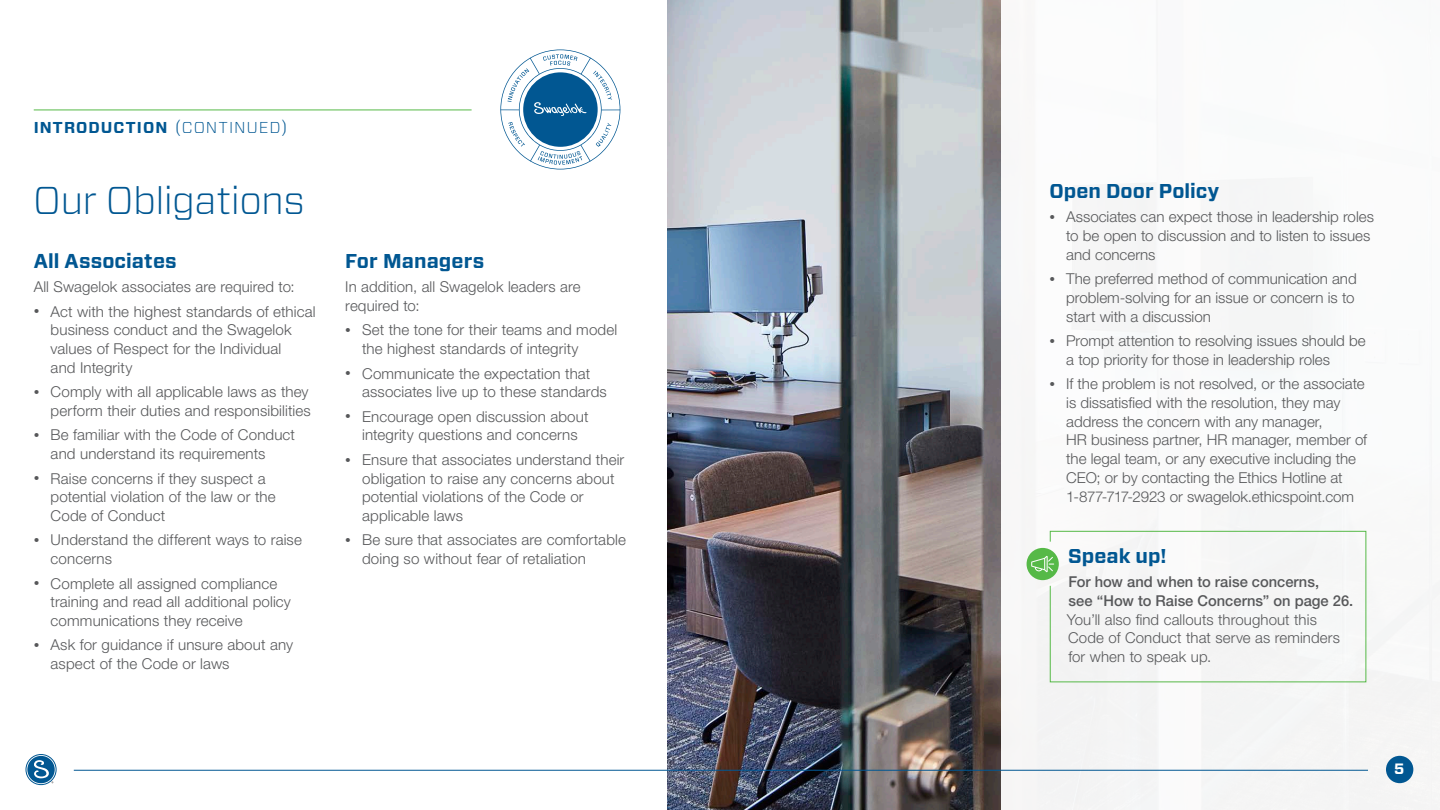
<style>
.page{position:relative;width:1440px;height:810px;background:#fff}
.page>*{position:absolute;margin:0;border:0;box-sizing:border-box;transform-origin:0 0}
.t1{font:300 38.75px "Forza";letter-spacing:-.015em;color:#015792}
.t2{font:700 20px "Forza";letter-spacing:.005em;color:#015792}
.t3{font:700 15.75px "Forza";letter-spacing:.065em;color:#015792}
.t4{font:300 15px/18.8px "Helvetica Neue LT Std";letter-spacing:.005em;color:#57585a}
.t5{font:700 15px "Forza";color:#fff}
.s1{font-weight:300;font-size:18.75px}
.s2{font-weight:300}
.s3{font-size:11.25px}
.s4{font-weight:500}
</style>
<div class="page">
<img style="left:668px;top:0;width:333px;height:810px">
<svg style="left:26px;top:755px;width:30px;height:30px"></svg>
<div style="left:25px;top:754px;width:32px;height:31px;border:1px solid #015792;border-radius:50%"></div>
<div style="left:27px;top:756px;width:28px;height:27px;background:#015792;border-radius:50%"></div>
<svg style="left:34px;top:760px;width:19px;height:23px"></svg>
<div style="left:1386px;top:756px;width:27px;height:27px;background:#015792;border-radius:50%"></div>
<hr style="left:74px;top:770px;width:1294px;height:1px;background:#015792">
<svg style="left:500px;top:49px;width:120px;height:120px"></svg>
<hr style="left:34px;top:110px;width:438px;height:1px;background:#56b947">
<div style="left:1050px;top:531px;width:317px;height:152px;background:#f5f5f6"></div>
<svg style="left:1027px;top:548px;width:32px;height:32px"></svg>
<p class="t3" style="left:34px;top:117px;width:255px">INTRODUCTION <span class="s1">(</span><span class="s2">CONTINUED</span><span class="s1">)</span></p>
<p class="t1" style="left:33px;top:173px;width:273px">Our Obligations</p>
<p class="t2" style="left:34px;top:248px;width:144px">All Associates</p>
<p class="t4" style="left:34px;top:277px;width:263px">All Swagelok associates are required to:</p>
<p class="t4" style="left:51px;top:302px;width:267px;text-indent:-17px"><span class="s3">•</span> Act with the highest standards of ethical business conduct and the Swagelok values of Respect for the Individual<br>and Integrity</p>
<p class="t4" style="left:34px;top:382px;width:279px;text-align:right"><span class="s3">•</span> Comply with all applicable laws as they perform their duties and responsibilities</p>
<p class="t4" style="left:51px;top:425px;width:246px;text-indent:-17px"><span class="s3">•</span> Be familiar with the Code of Conduct and understand its requirements</p>
<p class="t4" style="left:51px;top:469px;width:227px;text-indent:-17px"><span class="s3">•</span> Raise concerns if they suspect a potential violation of the law or the<br>Code of Conduct</p>
<p class="t4" style="left:51px;top:530px;width:253px;text-indent:-17px"><span class="s3">•</span> Understand the different ways to raise concerns</p>
<p class="t4" style="left:51px;top:574px;width:242px;text-indent:-17px"><span class="s3">•</span> Complete all assigned compliance training and read all additional policy communications they receive</p>
<p class="t4" style="left:51px;top:635px;width:244px;text-indent:-17px"><span class="s3">•</span> Ask for guidance if unsure about any aspect of the Code or laws</p>
<p class="t2" style="left:345px;top:248px;width:141px">For Managers</p>
<p class="t4" style="left:345px;top:277px;width:237px">In addition, all Swagelok leaders are required to:</p>
<p class="t4" style="left:362px;top:320px;width:257px;text-indent:-17px"><span class="s3">•</span> Set the tone for their teams and model the highest standards of integrity</p>
<p class="t4" style="left:362px;top:364px;width:246px;text-indent:-17px"><span class="s3">•</span> Communicate the expectation that associates live up to these standards</p>
<p class="t4" style="left:345px;top:407px;width:245px;text-align:center"><span class="s3">•</span> Encourage open discussion about integrity questions and concerns</p>
<p class="t4" style="left:362px;top:450px;width:264px;text-indent:-17px"><span class="s3">•</span> Ensure that associates understand their obligation to raise any concerns about potential violations of the Code or applicable laws</p>
<p class="t4" style="left:362px;top:530px;width:265px;text-indent:-17px"><span class="s3">•</span> Be sure that associates are comfortable doing so without fear of retaliation</p>
<p class="t2" style="left:1049px;top:177px;width:172px">Open Door Policy</p>
<p class="t4" style="left:1066px;top:207px;width:309px;text-indent:-17px"><span class="s3">•</span> Associates can expect those in leadership roles to be open to discussion and to listen to issues and concerns</p>
<p class="t4" style="left:1066px;top:269px;width:292px;text-indent:-17px"><span class="s3">•</span> The preferred method of communication and problem-solving for an issue or concern is to start with a discussion</p>
<p class="t4" style="left:1066px;top:331px;width:301px;text-indent:-17px"><span class="s3">•</span> Prompt attention to resolving issues should be a top priority for those in leadership roles</p>
<p class="t4" style="left:1066px;top:374px;width:302px;text-indent:-17px"><span class="s3">•</span> If the problem is not resolved, or the associate is dissatisfied with the resolution, they may address the concern with any manager,<br>HR business partner, HR manager, member of the legal team, or any executive including the CEO; or by contacting the Ethics Hotline at 1-877-717-2923 or swagelok.ethicspoint.com</p>
<p class="t2" style="left:1068px;top:542px;width:100px">Speak up!</p>
<p class="t4" style="left:1067px;top:572px;width:288px"><span class="s4">For how and when to raise concerns,<br>see “How to Raise Concerns” on page 26.<br></span>You’ll also find callouts throughout this Code of Conduct that serve as reminders for when to speak up.</p>
<p class="t5" style="left:1394px;top:759px;width:12px">5</p>
</div>
